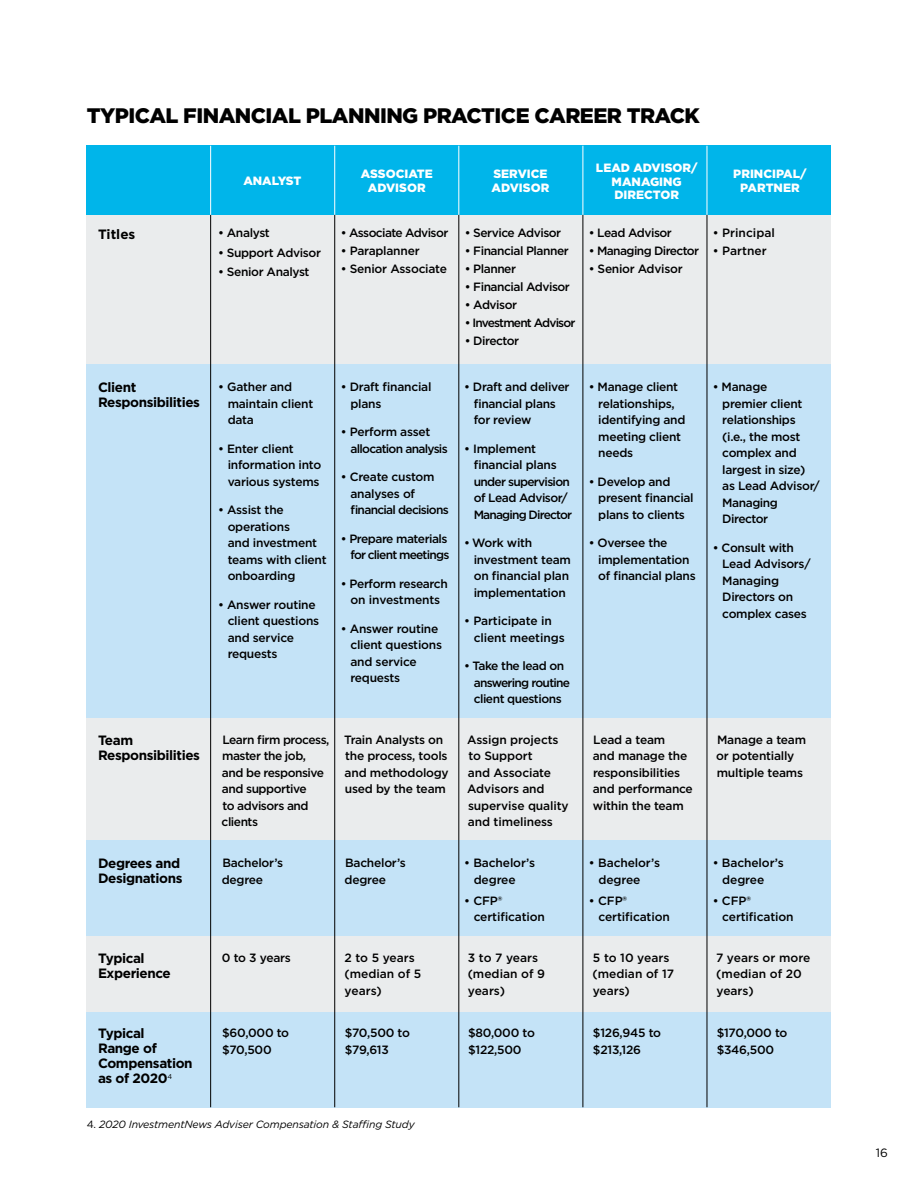
<style>
.page{position:relative;width:918px;height:1188px;background:#fff}
.page>*{position:absolute;margin:0;border:0;box-sizing:border-box;transform-origin:0 0}
.t1{font:900 21px "Gotham";letter-spacing:-.025em;color:#000}
.t2{font:700 13.5px/15px "Gotham";letter-spacing:-.03em;color:#000}
.t3{font:500 12px/16.5px "Gotham";letter-spacing:-.025em;color:#000}
.t4{font:500 12px/16.5px "Gotham";letter-spacing:-.06em;color:#000}
.t5{font:500 12px/16.5px "Gotham";color:#000}
.t6{font:900 12px/13.5px "Gotham";color:#fff;text-align:center}
.t7{font:500 12px "Gotham";letter-spacing:-.05em;color:#000}
.t8{font:500 12px "Gotham";letter-spacing:-.07em;color:#000}
.t9{font:12px "Gotham";color:#000}
.t10{font:italic 10.5px "Gotham";letter-spacing:-.015em;color:#000}
.s1{font-style:normal}
</style>
<div class="page">
<div style="left:87px;top:213px;width:744px;height:151px;background:#eaeced"></div>
<div style="left:87px;top:718px;width:744px;height:123px;background:#eaeced"></div>
<div style="left:87px;top:936px;width:744px;height:76px;background:#eaeced"></div>
<div style="left:87px;top:364px;width:744px;height:354px;background:#c4e3f7"></div>
<div style="left:87px;top:841px;width:744px;height:95px;background:#c4e3f7"></div>
<div style="left:87px;top:1012px;width:744px;height:95px;background:#c4e3f7"></div>
<div style="left:87px;top:146px;width:744px;height:69px;background:#00b5ea"></div>
<hr style="left:210px;top:146px;width:1px;height:69px;background:#fff">
<hr style="left:334px;top:146px;width:1px;height:69px;background:#fff">
<hr style="left:459px;top:146px;width:1px;height:69px;background:#fff">
<hr style="left:583px;top:146px;width:1px;height:69px;background:#fff">
<hr style="left:707px;top:146px;width:1px;height:69px;background:#fff">
<hr style="left:210px;top:215px;width:1px;height:892px;background:#000">
<hr style="left:334px;top:215px;width:1px;height:892px;background:#000">
<hr style="left:459px;top:215px;width:1px;height:892px;background:#000">
<hr style="left:583px;top:215px;width:1px;height:892px;background:#000">
<hr style="left:707px;top:215px;width:1px;height:892px;background:#000">
<h1 class="t1" style="left:87px;top:101px;width:615px">TYPICAL FINANCIAL PLANNING PRACTICE CAREER TRACK</h1>
<p class="t2" style="left:98px;top:226px;width:39px">Titles</p>
<p class="t2" style="left:98px;top:380px;width:104px">Client<br>Responsibilities</p>
<p class="t2" style="left:98px;top:732px;width:104px">Team<br>Responsibilities</p>
<p class="t2" style="left:98px;top:856px;width:86px">Degrees and<br>Designations</p>
<p class="t2" style="left:98px;top:951px;width:74px">Typical<br>Experience</p>
<p class="t2" style="left:98px;top:1026px;width:96px">Typical<br>Range of<br>Compensation as of 2020<sup>4</sup></p>
<p class="t6" style="left:596px;top:161px;width:103px">LEAD ADVISOR/<br>MANAGING<br>DIRECTOR</p>
<p class="t6" style="left:243px;top:174px;width:60px">ANALYST</p>
<p class="t6" style="left:733px;top:167px;width:75px">PRINCIPAL/<br>PARTNER</p>
<p class="t6" style="left:361px;top:167px;width:74px">ASSOCIATE<br>ADVISOR</p>
<p class="t6" style="left:492px;top:167px;width:59px;text-align:left">SERVICE<br>ADVISOR</p>
<p class="t3" style="left:218px;top:225px;width:53px">• Analyst</p>
<p class="t3" style="left:218px;top:244px;width:104px">• Support Advisor</p>
<p class="t3" style="left:218px;top:264px;width:93px">• Senior Analyst</p>
<p class="t7" style="left:341px;top:225px;width:109px">• Associate Advisor</p>
<p class="t3" style="left:341px;top:243px;width:80px">• Paraplanner</p>
<p class="t3" style="left:341px;top:261px;width:108px">• Senior Associate</p>
<p class="t3" style="left:228px;top:379px;width:87px;text-indent:-10px">• Gather and maintain client data</p>
<p class="t3" style="left:228px;top:440px;width:95px;text-indent:-10px">• Enter client information into various systems</p>
<p class="t3" style="left:228px;top:502px;width:101px;text-indent:-10px">• Assist the operations<br>and investment teams with client onboarding</p>
<p class="t3" style="left:228px;top:596px;width:93px;text-indent:-10px">• Answer routine client questions and service requests</p>
<p class="t3" style="left:350px;top:379px;width:83px;text-indent:-10px">• Draft financial plans</p>
<p class="t4" style="left:350px;top:424px;width:99px;text-indent:-10px">• Perform asset allocation analysis</p>
<p class="t3" style="left:350px;top:469px;width:100px;text-indent:-10px">• Create custom analyses of financial decisions</p>
<p class="t4" style="left:341px;top:530px;width:110px;text-align:right">• Prepare materials for client meetings</p>
<p class="t3" style="left:341px;top:575px;width:109px;text-align:center">• Perform research on investments</p>
<p class="t3" style="left:350px;top:620px;width:93px;text-indent:-10px">• Answer routine client questions and service requests</p>
<p class="t3" style="left:222px;top:731px;width:109px">Learn firm process, master the job, and be responsive and supportive<br>to advisors and clients</p>
<p class="t3" style="left:222px;top:855px;width:63px">Bachelor’s degree</p>
<p class="t3" style="left:344px;top:731px;width:106px">Train Analysts on the process, tools and methodology used by the team</p>
<p class="t3" style="left:345px;top:855px;width:63px">Bachelor’s degree</p>
<p class="t3" style="left:222px;top:949px;width:70px">0 to 3 years</p>
<p class="t5" style="left:344px;top:949px;width:78px">2 to 5 years (median of 5 years)</p>
<p class="t3" style="left:465px;top:225px;width:98px">• Service Advisor</p>
<p class="t3" style="left:465px;top:243px;width:106px">• Financial Planner</p>
<p class="t3" style="left:465px;top:261px;width:53px">• Planner</p>
<p class="t3" style="left:465px;top:279px;width:107px">• Financial Advisor</p>
<p class="t3" style="left:465px;top:297px;width:54px">• Advisor</p>
<p class="t8" style="left:465px;top:315px;width:112px">• Investment Advisor</p>
<p class="t3" style="left:465px;top:333px;width:56px">• Director</p>
<p class="t3" style="left:474px;top:379px;width:97px;text-indent:-10px">• Draft and deliver financial plans for review</p>
<p class="t4" style="left:474px;top:440px;width:100px;text-indent:-10px">• Implement financial plans under supervision of Lead Advisor/<br>Managing Director</p>
<p class="t3" style="left:474px;top:535px;width:99px;text-indent:-10px">• Work with investment team on financial plan implementation</p>
<p class="t3" style="left:474px;top:613px;width:93px;text-indent:-10px">• Participate in client meetings</p>
<p class="t3" style="left:474px;top:658px;width:98px;text-indent:-10px">• Take the lead on answering routine client questions</p>
<p class="t3" style="left:467px;top:731px;width:103px">Assign projects to Support<br>and Associate<br>Advisors and supervise quality and timeliness</p>
<p class="t3" style="left:474px;top:855px;width:63px;text-indent:-10px">• Bachelor’s degree</p>
<p class="t3" style="left:474px;top:892px;width:73px;text-indent:-10px">• CFP® certification</p>
<p class="t5" style="left:468px;top:949px;width:79px">3 to 7 years (median of 9 years)</p>
<p class="t3" style="left:589px;top:225px;width:85px">• Lead Advisor</p>
<p class="t7" style="left:589px;top:243px;width:112px">• Managing Director</p>
<p class="t3" style="left:589px;top:261px;width:95px">• Senior Advisor</p>
<p class="t3" style="left:598px;top:379px;width:89px;text-indent:-10px">• Manage client relationships, identifying and meeting client needs</p>
<p class="t3" style="left:598px;top:473px;width:97px;text-indent:-10px">• Develop and present financial plans to clients</p>
<p class="t3" style="left:598px;top:535px;width:99px;text-indent:-10px">• Oversee the implementation of financial plans</p>
<p class="t3" style="left:593px;top:731px;width:102px">Lead a team<br>and manage the responsibilities and performance within the team</p>
<p class="t3" style="left:599px;top:855px;width:63px;text-indent:-10px">• Bachelor’s degree</p>
<p class="t3" style="left:599px;top:892px;width:73px;text-indent:-10px">• CFP® certification</p>
<p class="t5" style="left:593px;top:949px;width:83px">5 to 10 years (median of 17 years)</p>
<p class="t5" style="left:713px;top:225px;width:64px">• Principal</p>
<p class="t5" style="left:713px;top:243px;width:55px">• Partner</p>
<p class="t3" style="left:722px;top:379px;width:99px;text-indent:-10px">• Manage<br>premier client relationships (i.e., the most complex and largest in size) as Lead Advisor/<br>Managing<br>Director</p>
<p class="t3" style="left:722px;top:539px;width:90px;text-indent:-10px">• Consult with<br>Lead Advisors/<br>Managing<br>Directors on complex cases</p>
<p class="t3" style="left:716px;top:731px;width:91px">Manage a team or potentially multiple teams</p>
<p class="t3" style="left:722px;top:855px;width:63px;text-indent:-10px">• Bachelor’s degree</p>
<p class="t3" style="left:722px;top:892px;width:73px;text-indent:-10px">• CFP® certification</p>
<p class="t5" style="left:716px;top:949px;width:96px">7 years or more (median of 20 years)</p>
<p class="t3" style="left:222px;top:1025px;width:69px">$60,000 to $70,500</p>
<p class="t3" style="left:345px;top:1025px;width:67px">$70,500 to $79,613</p>
<p class="t3" style="left:468px;top:1025px;width:68px">$80,000 to $122,500</p>
<p class="t3" style="left:593px;top:1025px;width:70px">$126,945 to $213,126</p>
<p class="t3" style="left:717px;top:1025px;width:72px">$170,000 to $346,500</p>
<p class="t10" style="left:87px;top:1117px;width:329px"><span class="s1">4.</span> 2020 InvestmentNews Adviser Compensation &amp; Staffing Study</p>
<p class="t9" style="left:876px;top:1145px;width:14px">16</p>
</div>
